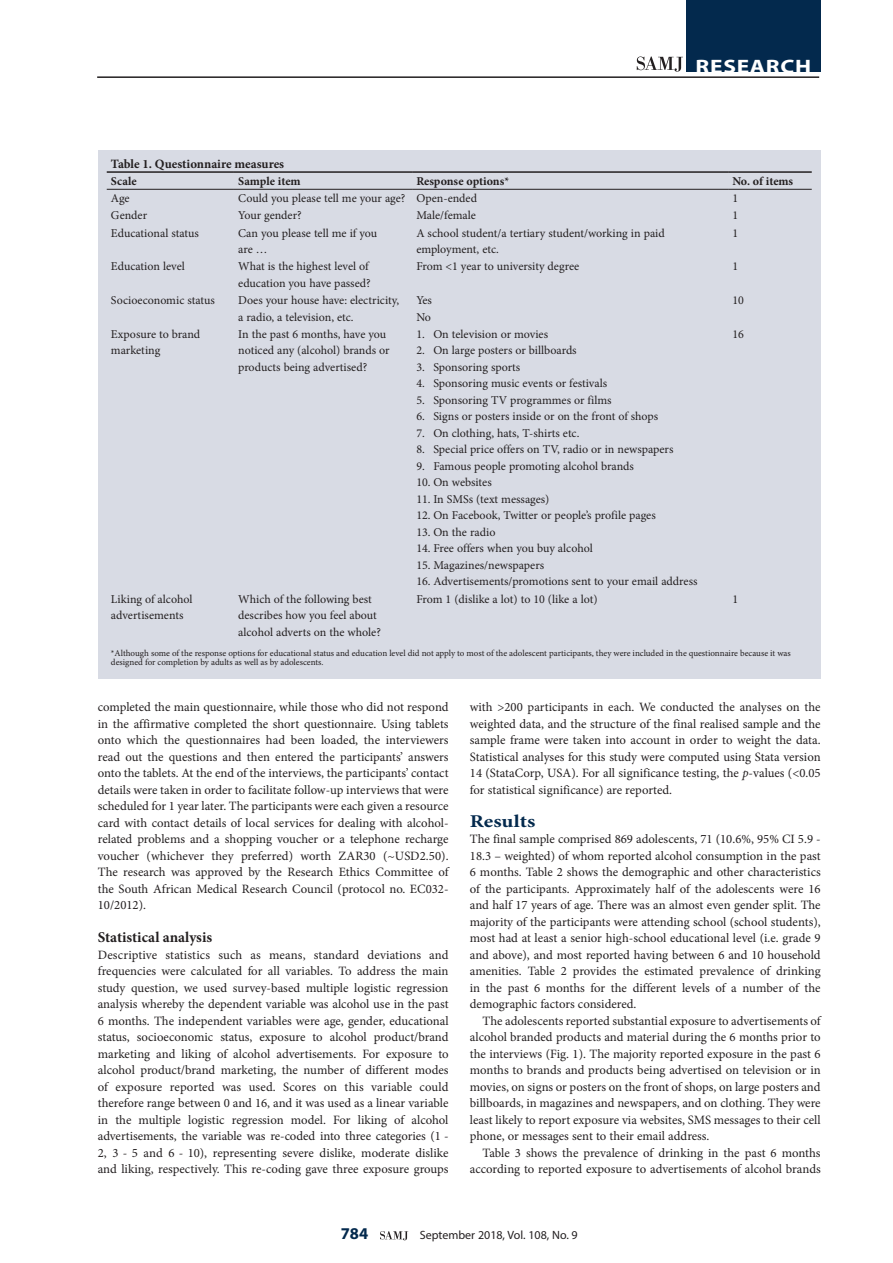
<style>
.page{position:relative;width:893px;height:1263px;background:#fff}
.page>*{position:absolute;margin:0;border:0;box-sizing:border-box;transform-origin:0 0}
.t1{font:700 19.5px "Myriad Pro";letter-spacing:.03em;color:#fff;scale:1.2 1}
.B_HEAD{font:700 18px "Minion Pro";color:#03294d;scale:1.2 1}
.t2{font:700 16.5px "Myriad Pro";color:#03294d}
.C_HEAD{font:700 15px "Minion Pro";color:#231f20}
.BODY_TEXT_1ST_PARAGR{font:12.75px/16.5px "Minion Pro";color:#231f20;text-align:justify}
.BODY_TEXT_INDENT{font:12.75px/16.5px "Minion Pro";color:#231f20;text-align:justify}
.TABLE_HEAD{font:700 12.75px "Minion Pro";color:#231f20}
.TABLE_COPY{font:12px/16.5px "Minion Pro";color:#231f20}
.TABLE_FIELD_NAME{font:700 12px "Minion Pro";letter-spacing:-.005em;color:#231f20}
.t3{font:12px "Myriad Pro";color:#231f20}
.TABLE_FOOTNOTE{font:9px/9px "Minion Pro";color:#231f20}
.s1{font-style:italic}
</style>
<div class="page">
<svg style="left:380px;top:1231px;width:28px;height:9px"></svg>
<hr style="left:97px;top:76px;width:722px;height:2px;background:#231f20">
<div style="left:686px;top:0;width:135px;height:72px;background:#03294d"></div>
<svg style="left:637px;top:57px;width:46px;height:15px"></svg>
<div style="left:98px;top:150px;width:722px;height:528px;background:#d8dbe4"></div>
<hr style="left:107px;top:171px;width:127px;height:2px;background:#231f20">
<hr style="left:234px;top:171px;width:178px;height:2px;background:#231f20">
<hr style="left:412px;top:171px;width:316px;height:2px;background:#231f20">
<hr style="left:728px;top:171px;width:84px;height:2px;background:#231f20">
<hr style="left:107px;top:189px;width:127px;height:1px;background:#231f20">
<hr style="left:234px;top:189px;width:178px;height:1px;background:#231f20">
<hr style="left:412px;top:189px;width:316px;height:1px;background:#231f20">
<hr style="left:728px;top:189px;width:84px;height:1px;background:#231f20">
<h1 class="t1" style="left:696px;top:54px;width:98px">RESEARCH</h1>
<p class="TABLE_HEAD" style="left:111px;top:155px;width:175px">Table 1. Questionnaire measures</p>
<p class="TABLE_FIELD_NAME" style="left:111px;top:173px;width:27px">Scale</p>
<p class="TABLE_FIELD_NAME" style="left:238px;top:173px;width:64px">Sample item</p>
<p class="TABLE_FIELD_NAME" style="left:416px;top:173px;width:94px">Response options*</p>
<p class="TABLE_FIELD_NAME" style="left:732px;top:173px;width:62px">No. of items</p>
<p class="TABLE_COPY" style="left:111px;top:190px;width:20px">Age</p>
<p class="TABLE_COPY" style="left:238px;top:190px;width:169px">Could you please tell me your age?</p>
<p class="TABLE_COPY" style="left:416px;top:190px;width:62px">Open-ended</p>
<p class="TABLE_COPY" style="left:732px;top:190px;width:7px">1</p>
<p class="TABLE_COPY" style="left:111px;top:207px;width:38px">Gender</p>
<p class="TABLE_COPY" style="left:238px;top:207px;width:65px">Your gender?</p>
<p class="TABLE_COPY" style="left:416px;top:207px;width:61px">Male/female</p>
<p class="TABLE_COPY" style="left:732px;top:207px;width:7px">1</p>
<p class="TABLE_COPY" style="left:111px;top:225px;width:89px">Educational status</p>
<p class="TABLE_COPY" style="left:238px;top:225px;width:141px">Can you please tell me if you are …</p>
<p class="TABLE_COPY" style="left:416px;top:225px;width:250px">A school student/a tertiary student/working in paid employment, etc.</p>
<p class="TABLE_COPY" style="left:732px;top:225px;width:7px">1</p>
<p class="TABLE_COPY" style="left:111px;top:258px;width:75px">Education level</p>
<p class="TABLE_COPY" style="left:238px;top:258px;width:134px">What is the highest level of education you have passed?</p>
<p class="TABLE_COPY" style="left:416px;top:258px;width:164px">From &lt;1 year to university degree</p>
<p class="TABLE_COPY" style="left:732px;top:258px;width:7px">1</p>
<p class="TABLE_COPY" style="left:111px;top:292px;width:105px">Socioeconomic status</p>
<p class="TABLE_COPY" style="left:238px;top:292px;width:162px">Does your house have: electricity, a radio, a television, etc.</p>
<p class="TABLE_COPY" style="left:416px;top:292px;width:17px">Yes</p>
<p class="TABLE_COPY" style="left:732px;top:292px;width:13px">10</p>
<p class="TABLE_COPY" style="left:416px;top:309px;width:16px">No</p>
<p class="TABLE_COPY" style="left:111px;top:326px;width:91px">Exposure to brand marketing</p>
<p class="TABLE_COPY" style="left:238px;top:326px;width:153px">In the past 6 months, have you noticed any (alcohol) brands or products being advertised?</p>
<p class="TABLE_COPY" style="left:416px;top:326px;width:133px">1. On television or movies</p>
<p class="TABLE_COPY" style="left:416px;top:342px;width:162px">2. On large posters or billboards</p>
<p class="TABLE_COPY" style="left:416px;top:359px;width:106px">3. Sponsoring sports</p>
<p class="TABLE_COPY" style="left:416px;top:375px;width:192px">4. Sponsoring music events or festivals</p>
<p class="TABLE_COPY" style="left:416px;top:392px;width:197px">5. Sponsoring TV programmes or films</p>
<p class="TABLE_COPY" style="left:416px;top:408px;width:243px">6. Signs or posters inside or on the front of shops</p>
<p class="TABLE_COPY" style="left:416px;top:425px;width:165px">7. On clothing, hats, T-shirts etc.</p>
<p class="TABLE_COPY" style="left:416px;top:441px;width:259px">8. Special price offers on TV, radio or in newspapers</p>
<p class="TABLE_COPY" style="left:416px;top:458px;width:219px">9. Famous people promoting alcohol brands</p>
<p class="TABLE_COPY" style="left:416px;top:474px;width:77px">10. On websites</p>
<p class="TABLE_COPY" style="left:416px;top:491px;width:135px">11. In SMSs (text messages)</p>
<p class="TABLE_COPY" style="left:416px;top:507px;width:241px">12. On Facebook, Twitter or people’s profile pages</p>
<p class="TABLE_COPY" style="left:416px;top:524px;width:81px">13. On the radio</p>
<p class="TABLE_COPY" style="left:416px;top:540px;width:178px">14. Free offers when you buy alcohol</p>
<p class="TABLE_COPY" style="left:416px;top:557px;width:129px">15. Magazines/newspapers</p>
<p class="TABLE_COPY" style="left:416px;top:573px;width:283px">16. Advertisements/promotions sent to your email address</p>
<p class="TABLE_COPY" style="left:732px;top:326px;width:13px">16</p>
<p class="TABLE_COPY" style="left:111px;top:591px;width:83px">Liking of alcohol advertisements</p>
<p class="TABLE_COPY" style="left:238px;top:591px;width:144px">Which of the following best describes how you feel about alcohol adverts on the whole?</p>
<p class="TABLE_COPY" style="left:416px;top:591px;width:183px">From 1 (dislike a lot) to 10 (like a lot)</p>
<p class="TABLE_COPY" style="left:732px;top:591px;width:7px">1</p>
<p class="TABLE_FOOTNOTE" style="left:111px;top:648px;width:681px">*Although some of the response options for educational status and education level did not apply to most of the adolescent participants, they were included in the questionnaire because it was designed for completion by adults as well as by adolescents.</p>
<p class="BODY_TEXT_1ST_PARAGR" style="left:98px;top:699px;width:352px">completed the main questionnaire, while those who did not respond in the affirmative completed the short questionnaire. Using tablets onto which the questionnaires had been loaded, the interviewers read out the questions and then entered the participants’ answers onto the tablets. At the end of the interviews, the participants’ contact details were taken in order to facilitate follow-up interviews that were scheduled for 1 year later. The participants were each given a resource card with contact details of local services for dealing with alcohol&shy;related problems and a shopping voucher or a telephone recharge voucher (whichever they preferred) worth ZAR30 (~USD2.50).<br>The research was approved by the Research Ethics Committee of the South African Medical Research Council (protocol no. EC032- 10/2012).</p>
<h3 class="C_HEAD" style="left:98px;top:927px;width:116px">Statistical analysis</h3>
<p class="BODY_TEXT_1ST_PARAGR" style="left:98px;top:946px;width:352px">Descriptive statistics such as means, standard deviations and frequencies were calculated for all variables. To address the main study question, we used survey-based multiple logistic regression analysis whereby the dependent variable was alcohol use in the past 6 months. The independent variables were age, gender, educational status, socioeconomic status, exposure to alcohol product/brand marketing and liking of alcohol advertisements. For exposure to alcohol product/brand marketing, the number of different modes of exposure reported was used. Scores on this variable could therefore range between 0 and 16, and it was used as a linear variable in the multiple logistic regression model. For liking of alcohol advertisements, the variable was re-coded into three categories (1 - 2, 3 - 5 and 6 - 10), representing severe dislike, moderate dislike and liking, respectively. This re-coding gave three exposure groups</p>
<p class="BODY_TEXT_1ST_PARAGR" style="left:470px;top:699px;width:352px">with &gt;200 participants in each. We conducted the analyses on the weighted data, and the structure of the final realised sample and the sample frame were taken into account in order to weight the data.<br>Statistical analyses for this study were computed using Stata version 14 (StataCorp, USA). For all significance testing, the <span class="s1">p</span>-values (&lt;0.05 for statistical significance) are reported.</p>
<h2 class="B_HEAD" style="left:470px;top:808px;width:56px">Results</h2>
<p class="BODY_TEXT_1ST_PARAGR" style="left:470px;top:831px;width:352px">The final sample comprised 869 adolescents, 71 (10.6%, 95% CI 5.9 - 18.3 – weighted) of whom reported alcohol consumption in the past 6 months. Table 2 shows the demographic and other characteristics of the participants. Approximately half of the adolescents were 16 and half 17 years of age. There was an almost even gender split. The majority of the participants were attending school (school students), most had at least a senior high-school educational level (i.e. grade 9 and above), and most reported having between 6 and 10 household amenities. Table 2 provides the estimated prevalence of drinking in the past 6 months for the different levels of a number of the demographic factors considered.</p>
<p class="BODY_TEXT_INDENT" style="left:470px;top:1012px;width:352px;text-indent:13px">The adolescents reported substantial exposure to advertisements of alcohol branded products and material during the 6 months prior to the interviews (Fig. 1). The majority reported exposure in the past 6 months to brands and products being advertised on television or in movies, on signs or posters on the front of shops, on large posters and billboards, in magazines and newspapers, and on clothing. They were least likely to report exposure via websites, SMS messages to their cell phone, or messages sent to their email address.</p>
<p class="BODY_TEXT_INDENT" style="left:470px;top:1144px;width:352px;text-align:right">Table 3 shows the prevalence of drinking in the past 6 months according to reported exposure to advertisements of alcohol brands</p>
<p class="t2" style="left:341px;top:1223px;width:29px">784</p>
<p class="t3" style="left:420px;top:1228px;width:160px">September 2018, Vol. 108, No. 9</p>
</div>
